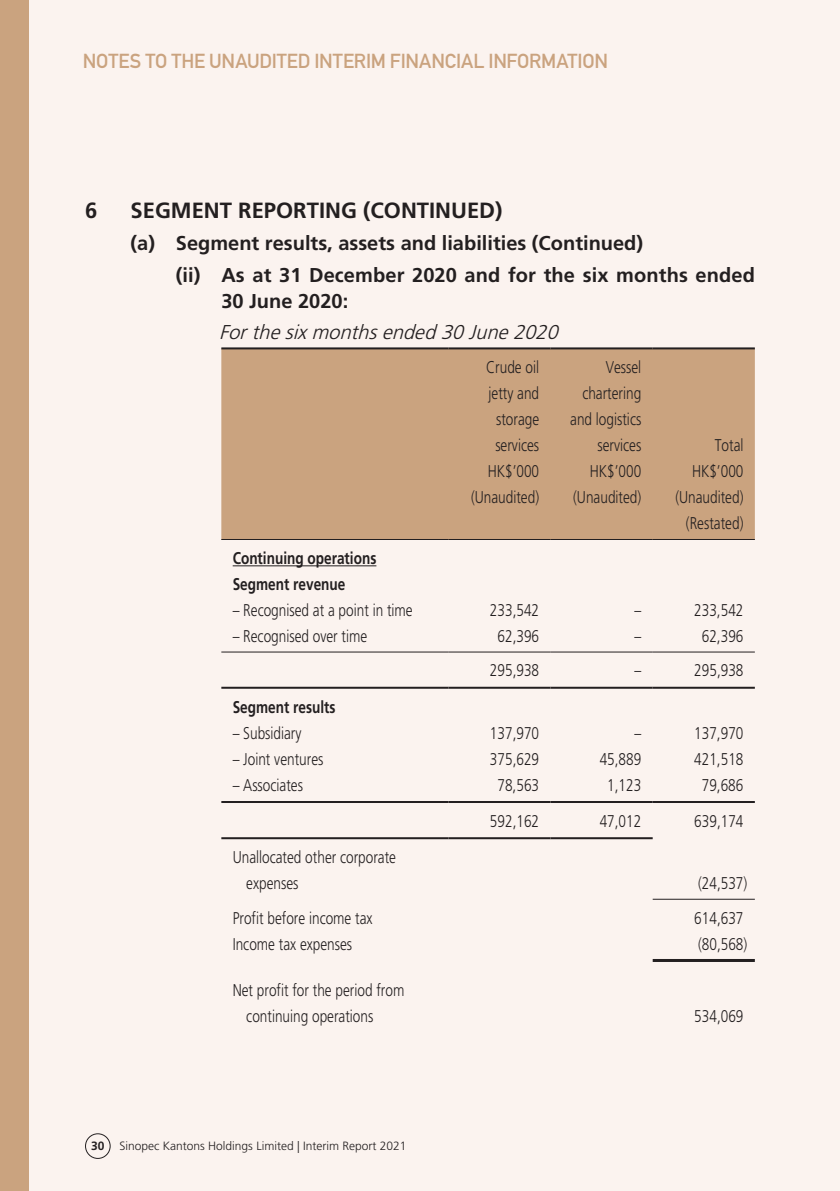
<style>
.page{position:relative;width:840px;height:1191px;background:#fff}
.page>*{position:absolute;margin:0;border:0;box-sizing:border-box;transform-origin:0 0}
.t1{font:700 22px "Frutiger LT Std";color:#231f20}
.t2{font:700 20px/31.6px "Frutiger LT Std";color:#231f20}
.t3{font:20px "DIN Mittelschrift Std";letter-spacing:-.005em;color:#caa37f}
.t4{font:italic 300 20px "Frutiger LT Std";color:#231f20}
.t5{font:300 17px/26px "Frutiger LT Std";color:#231f20;text-align:right;scale:.8 1}
.t6{font:700 17px/26px "Frutiger LT Std";color:#231f20;scale:.8 1}
.t7{font:300 12px "Frutiger LT Std";color:#231f20}
.s1{font-weight:700}
</style>
<div class="page">
<div style="left:0;top:0;width:839px;height:1191px;background:#fbf3ef"></div>
<div style="left:221px;top:349px;width:533px;height:190px;background:#caa37f"></div>
<hr style="left:221px;top:347px;width:227px;height:2px;background:#231f20">
<hr style="left:448px;top:347px;width:102px;height:2px;background:#231f20">
<hr style="left:550px;top:347px;width:102px;height:2px;background:#231f20">
<hr style="left:652px;top:347px;width:102px;height:2px;background:#231f20">
<hr style="left:221px;top:539px;width:227px;height:1px;background:#231f20">
<hr style="left:448px;top:539px;width:102px;height:1px;background:#231f20">
<hr style="left:550px;top:539px;width:102px;height:1px;background:#231f20">
<hr style="left:652px;top:539px;width:102px;height:1px;background:#231f20">
<hr style="left:232px;top:565px;width:144px;height:1px;background:#231f20">
<hr style="left:221px;top:651px;width:227px;height:1px;background:#231f20">
<hr style="left:448px;top:651px;width:102px;height:1px;background:#231f20">
<hr style="left:550px;top:651px;width:102px;height:1px;background:#231f20">
<hr style="left:652px;top:651px;width:102px;height:1px;background:#231f20">
<hr style="left:221px;top:687px;width:227px;height:2px;background:#231f20">
<hr style="left:448px;top:687px;width:102px;height:2px;background:#231f20">
<hr style="left:550px;top:687px;width:102px;height:2px;background:#231f20">
<hr style="left:652px;top:687px;width:102px;height:2px;background:#231f20">
<hr style="left:221px;top:801px;width:227px;height:2px;background:#231f20">
<hr style="left:448px;top:801px;width:102px;height:2px;background:#231f20">
<hr style="left:550px;top:801px;width:102px;height:2px;background:#231f20">
<hr style="left:652px;top:801px;width:102px;height:2px;background:#231f20">
<hr style="left:221px;top:837px;width:227px;height:2px;background:#231f20">
<hr style="left:448px;top:837px;width:102px;height:2px;background:#231f20">
<hr style="left:550px;top:837px;width:102px;height:2px;background:#231f20">
<hr style="left:652px;top:898px;width:102px;height:1px;background:#231f20">
<hr style="left:652px;top:959px;width:102px;height:3px;background:#231f20">
<div style="left:0;top:0;width:28px;height:1191px;background:#caa37f"></div>
<div style="left:85px;top:1133px;width:25px;height:25px;border:1px solid #231f20;border-radius:50%"></div>
<p class="t3" style="left:83px;top:49px;width:526px">NOTES TO THE UNAUDITED INTERIM FINANCIAL INFORMATION</p>
<p class="t1" style="left:85px;top:198px;width:14px">6</p>
<p class="t1" style="left:130px;top:198px;width:373px">SEGMENT REPORTING (CONTINUED)</p>
<p class="t2" style="left:176px;top:227px;width:580px;text-indent:-45px">(a) Segment results, assets and liabilities (Continued)<br>(ii) As at 31 December 2020 and for the six months ended</p>
<p class="t2" style="left:221px;top:285px;width:128px">30 June 2020:</p>
<p class="t4" style="left:219px;top:321px;width:346px">Forthesixmonthsended30June2020</p>
<p class="t5" style="left:486px;top:355px;width:68px;text-align:center">Crude oil jetty and storage services</p>
<p class="t5" style="left:570px;top:354px;width:90px">Vessel chartering and logistics services</p>
<p class="t5" style="left:714px;top:432px;width:37px">Total</p>
<p class="t5" style="left:487px;top:458px;width:66px">HK$’000</p>
<p class="t5" style="left:589px;top:458px;width:66px">HK$’000</p>
<p class="t5" style="left:691px;top:458px;width:66px">HK$’000</p>
<p class="t5" style="left:471px;top:484px;width:87px">(Unaudited)</p>
<p class="t5" style="left:573px;top:484px;width:87px">(Unaudited)</p>
<p class="t5" style="left:675px;top:484px;width:87px">(Unaudited) (Restated)</p>
<p class="t6" style="left:232px;top:545px;width:181px">Continuing operations<br>Segment revenue</p>
<p class="t5" style="left:232px;top:597px;width:226px">– Recognised at a point in time</p>
<p class="t5" style="left:489px;top:597px;width:63px">233,542</p>
<p class="t5" style="left:634px;top:597px;width:10px">–</p>
<p class="t5" style="left:694px;top:597px;width:63px">233,542</p>
<p class="t5" style="left:232px;top:623px;width:170px">– Recognised over time</p>
<p class="t5" style="left:497px;top:623px;width:53px">62,396</p>
<p class="t5" style="left:634px;top:623px;width:10px">–</p>
<p class="t5" style="left:701px;top:623px;width:53px">62,396</p>
<p class="t5" style="left:489px;top:658px;width:63px">295,938</p>
<p class="t5" style="left:634px;top:658px;width:10px">–</p>
<p class="t5" style="left:694px;top:658px;width:63px">295,938</p>
<p class="t6" style="left:232px;top:694px;width:130px">Segment results</p>
<p class="t5" style="left:232px;top:720px;width:87px">– Subsidiary</p>
<p class="t5" style="left:489px;top:720px;width:63px">137,970</p>
<p class="t5" style="left:634px;top:720px;width:10px">–</p>
<p class="t5" style="left:694px;top:720px;width:63px">137,970</p>
<p class="t5" style="left:232px;top:746px;width:115px">– Joint ventures</p>
<p class="t5" style="left:489px;top:746px;width:63px">375,629</p>
<p class="t5" style="left:599px;top:746px;width:53px">45,889</p>
<p class="t5" style="left:693px;top:746px;width:63px">421,518</p>
<p class="t5" style="left:232px;top:772px;width:89px">– Associates</p>
<p class="t5" style="left:497px;top:772px;width:53px">78,563</p>
<p class="t5" style="left:607px;top:772px;width:44px">1,123</p>
<p class="t5" style="left:701px;top:772px;width:53px">79,686</p>
<p class="t5" style="left:489px;top:808px;width:63px">592,162</p>
<p class="t5" style="left:599px;top:808px;width:53px">47,012</p>
<p class="t5" style="left:694px;top:808px;width:63px">639,174</p>
<p class="t5" style="left:246px;top:844px;width:189px;text-align:left;text-indent:-14px">Unallocated other corporate expenses</p>
<p class="t5" style="left:697px;top:870px;width:63px">(24,537)</p>
<p class="t5" style="left:232px;top:905px;width:176px">Profit before income tax</p>
<p class="t5" style="left:694px;top:905px;width:63px">614,637</p>
<p class="t5" style="left:232px;top:931px;width:151px">Income tax expenses</p>
<p class="t5" style="left:697px;top:931px;width:63px">(80,568)</p>
<p class="t5" style="left:246px;top:977px;width:199px;text-align:left;text-indent:-14px">Net profit for the period from continuing operations</p>
<p class="t5" style="left:694px;top:1003px;width:63px">534,069</p>
<p class="t7" style="left:91px;top:1138px;width:317px"><span class="s1">30</span> Sinopec Kantons Holdings Limited | Interim Report 2021</p>
</div>
